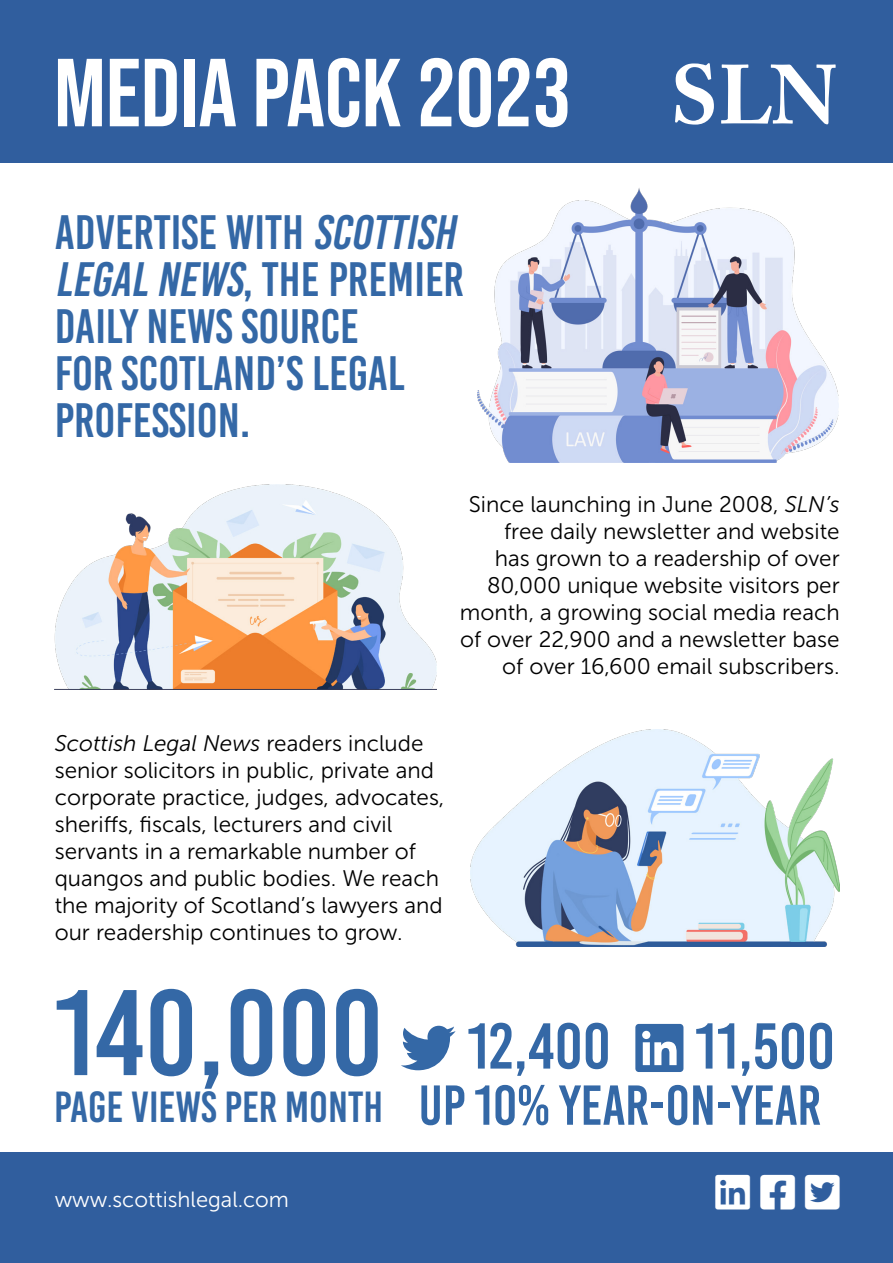
<style>
.page{position:relative;width:893px;height:1263px;background:#fff}
.page>*{position:absolute;margin:0;border:0;box-sizing:border-box;transform-origin:0 0}
.t1{font:121.5px "Bebas Kai";color:#3468a6}
.t2{font:96.3px "Bebas Neue";color:#fff}
.t3{font:700 82.8px "Adobe Caslon Pro";color:#fff}
.t4{font:64.65px "Bebas Kai";color:#3468a6}
.t5{font:56.1px "Bebas Kai";color:#3468a6}
.t6{font:48.3px/47px "Bebas Kai";color:#3468a6}
.t7{font:43.5px "Bebas Kai";color:#3468a6}
.t8{font:22.5px/27px "Museo Sans 300";color:#000;text-align:right}
.t9{font:21.9px "Museo Sans 300";color:#fff}
.s1{font-style:italic}
</style>
<div class="page">
<div style="left:0;top:0;width:893px;height:162px;background:#305e9e"></div>
<div style="left:0;top:1152px;width:893px;height:111px;background:#305e9e"></div>
<img style="left:470px;top:729px;width:370px;height:217px">
<img style="left:55px;top:485px;width:381px;height:205px">
<img style="left:477px;top:188px;width:361px;height:275px">
<h2 class="t2" style="left:54px;top:38px;width:519px">MEDIA PACK 2023</h2>
<h3 class="t6" style="left:55px;top:209px;width:411px">ADVERTISE WITH <span class="s1">SCOTTISH<br>LEGALNEWS</span>, THE PREMIER<br>DAILY NEWS SOURCE<br>FOR SCOTLAND’S LEGAL<br>PROFESSION.</h3>
<h3 class="t3" style="left:670px;top:46px;width:169px">SLN</h3>
<p class="t8" style="left:460px;top:491px;width:381px">Since launching in June 2008, <span class="s1">SLN’s </span>free daily newsletter and website<br>has grown to a readership of over 80,000 unique website visitors per month, a growing social media reach of over 22,900 and a newsletter base of over 16,600 email subscribers.</p>
<p class="t8" style="left:55px;top:729px;width:391px;text-align:left"><span class="s1">Scottish Legal News</span> readers include senior solicitors in public, private and corporate practice, judges, advocates, sheriffs, fiscals, lecturers and civil servants in a remarkable number of quangos and public bodies. We reach the majority of Scotland’s lawyers and our readership continues to grow.</p>
<h1 class="t1" style="left:54px;top:968px;width:331px">140,000</h1>
<h3 class="t7" style="left:54px;top:1084px;width:331px">PAGE VIEWS PER MONTH</h3>
<p class="t9" style="left:55px;top:1188px;width:236px">www.scottishlegal.com</p>
<h3 class="t4" style="left:467px;top:1011px;width:145px">12,400</h3>
<h3 class="t4" style="left:695px;top:1011px;width:142px">11,500</h3>
<h3 class="t5" style="left:419px;top:1075px;width:404px">UP 10% YEAR-ON-YEAR</h3>
</div>
